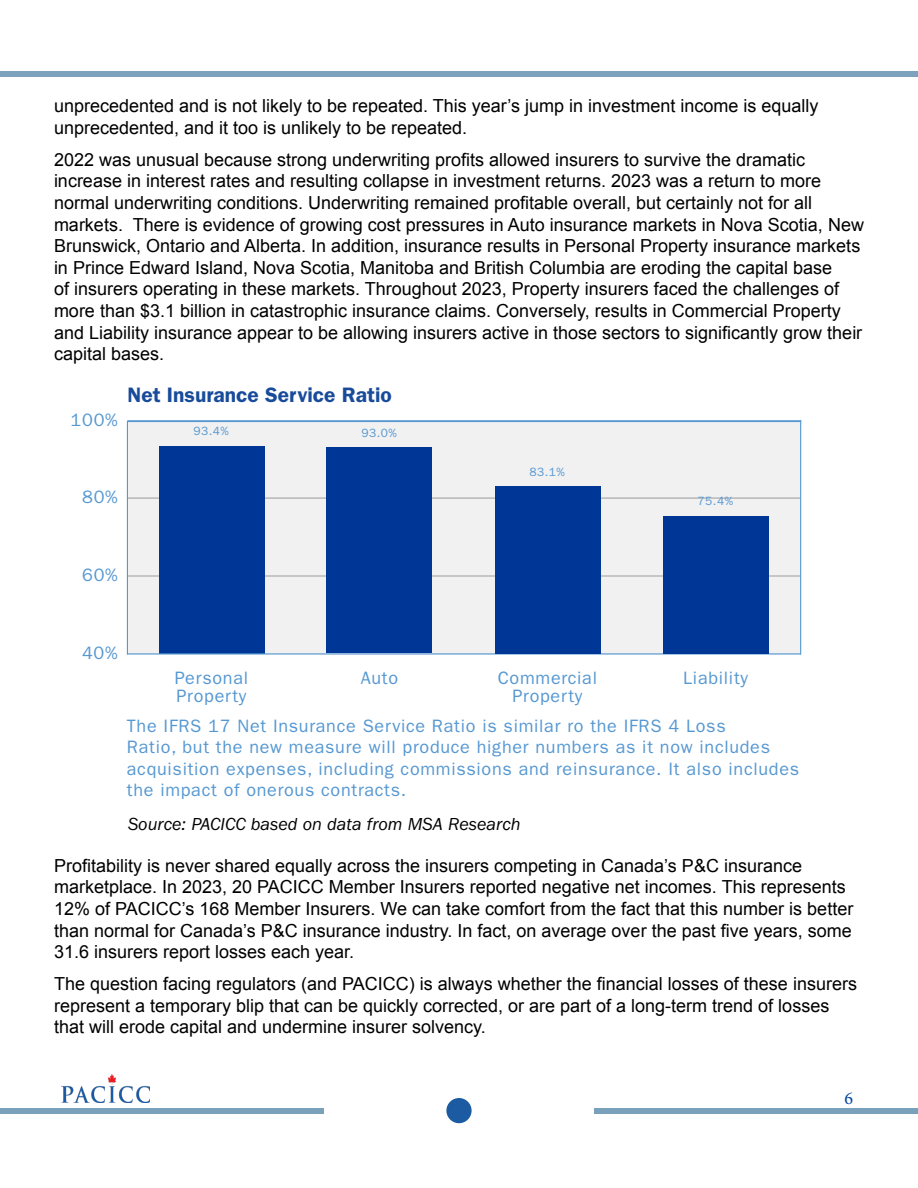
<style>
.page{position:relative;width:918px;height:1188px;background:#fff}
.page>*{position:absolute;margin:0;border:0;box-sizing:border-box;transform-origin:0 0}
.t1{font:600 21px "ITC Franklin Gothic Std";color:#184b9a}
.t2{font:18px/21.6px "Arial";color:#000}
.t3{font:18px/21.6px "ITC Franklin Gothic Std";letter-spacing:.04em;color:#5698d2}
.t4{font:italic 18px "ITC Franklin Gothic Std";color:#000}
.t5{font:18px "Minion Pro";color:#00459e}
.t6{font:12px "ITC Franklin Gothic Std";letter-spacing:.04em;color:#5698d2}
</style>
<div class="page">
<div style="left:128px;top:422px;width:673px;height:233px;background:#f1f1f2"></div>
<div style="left:0;top:71px;width:918px;height:6px;background:#7da2bd"></div>
<div style="left:446px;top:1098px;width:26px;height:25px;background:#1c5ba2;border-radius:50%"></div>
<div style="left:0;top:1108px;width:323px;height:6px;background:#7aa1bc"></div>
<div style="left:595px;top:1108px;width:323px;height:6px;background:#7aa1bc"></div>
<img style="left:62px;top:1075px;width:88px;height:28px">
<hr style="left:127px;top:420px;width:674px;height:2px;background:#5698d2">
<hr style="left:127px;top:497px;width:673px;height:2px;background:#000">
<hr style="left:128px;top:575px;width:673px;height:2px;background:#000">
<hr style="left:127px;top:421px;width:1px;height:234px;background:#5698d2">
<hr style="left:800px;top:420px;width:1px;height:235px;background:#5698d2">
<div style="left:159px;top:446px;width:105px;height:207px;background:#003696"></div>
<hr style="left:127px;top:653px;width:674px;height:1px;background:#5698d2">
<div style="left:327px;top:447px;width:105px;height:206px;background:#003696"></div>
<div style="left:495px;top:486px;width:105px;height:167px;background:#003696"></div>
<div style="left:663px;top:516px;width:105px;height:137px;background:#003696"></div>
<p class="t2" style="left:54px;top:95px;width:766px">unprecedented and is not likely to be repeated. This year’s jump in investment income is equally unprecedented, and it too is unlikely to be repeated.</p>
<p class="t2" style="left:54px;top:149px;width:812px">2022 was unusual because strong underwriting profits allowed insurers to survive the dramatic increase in interest rates and resulting collapse in investment returns. 2023 was a return to more normal underwriting conditions. Underwriting remained profitable overall, but certainly not for all markets. There is evidence of growing cost pressures in Auto insurance markets in Nova Scotia, New Brunswick, Ontario and Alberta. In addition, insurance results in Personal Property insurance markets in Prince Edward Island, Nova Scotia, Manitoba and British Columbia are eroding the capital base<br>of insurers operating in these markets. Throughout 2023, Property insurers faced the challenges of more than $3.1 billion in catastrophic insurance claims. Conversely, results in Commercial Property and Liability insurance appear to be allowing insurers active in those sectors to significantly grow their capital bases.</p>
<p class="t3" style="left:71px;top:410px;width:49px">100%</p>
<p class="t1" style="left:128px;top:382px;width:266px">Net Insurance Service Ratio</p>
<p class="t6" style="left:193px;top:424px;width:37px">93.4%</p>
<p class="t6" style="left:361px;top:426px;width:37px">93.0%</p>
<p class="t3" style="left:82px;top:486px;width:37px">80%</p>
<p class="t3" style="left:82px;top:564px;width:37px">60%</p>
<p class="t6" style="left:529px;top:465px;width:37px">83.1%</p>
<p class="t6" style="left:698px;top:494px;width:37px">75.4%</p>
<p class="t3" style="left:82px;top:642px;width:37px">40%</p>
<p class="t3" style="left:175px;top:669px;width:75px;line-height:18px">Personal<br>Property</p>
<p class="t3" style="left:361px;top:667px;width:39px">Auto</p>
<p class="t3" style="left:498px;top:669px;width:101px;line-height:18px;text-align:center">Commercial<br>Property</p>
<p class="t3" style="left:683px;top:667px;width:66px">Liability</p>
<p class="t3" style="left:127px;top:715px;width:674px">The IFRS 17 Net Insurance Service Ratio is similar ro the IFRS 4 Loss<br>Ratio, but the new measure will produce higher numbers as it now includes acquisition expenses, including commissions and reinsurance. It also includes the impact of onerous contracts.</p>
<p class="t4" style="left:128px;top:814px;width:394px">Source: PACICC based on data from MSA Research</p>
<p class="t2" style="left:54px;top:855px;width:801px">Profitability is never shared equally across the insurers competing in Canada’s P&amp;C insurance marketplace. In 2023, 20 PACICC Member Insurers reported negative net incomes. This represents 12% of PACICC’s 168 Member Insurers. We can take comfort from the fact that this number is better than normal for Canada’s P&amp;C insurance industry. In fact, on average over the past five years, some 31.6 insurers report losses each year.</p>
<p class="t2" style="left:54px;top:973px;width:805px">The question facing regulators (and PACICC) is always whether the financial losses of these insurers represent a temporary blip that can be quickly corrected, or are part of a long-term trend of losses that will erode capital and undermine insurer solvency.</p>
<p class="t5" style="left:844px;top:1086px;width:10px">6</p>
</div>
